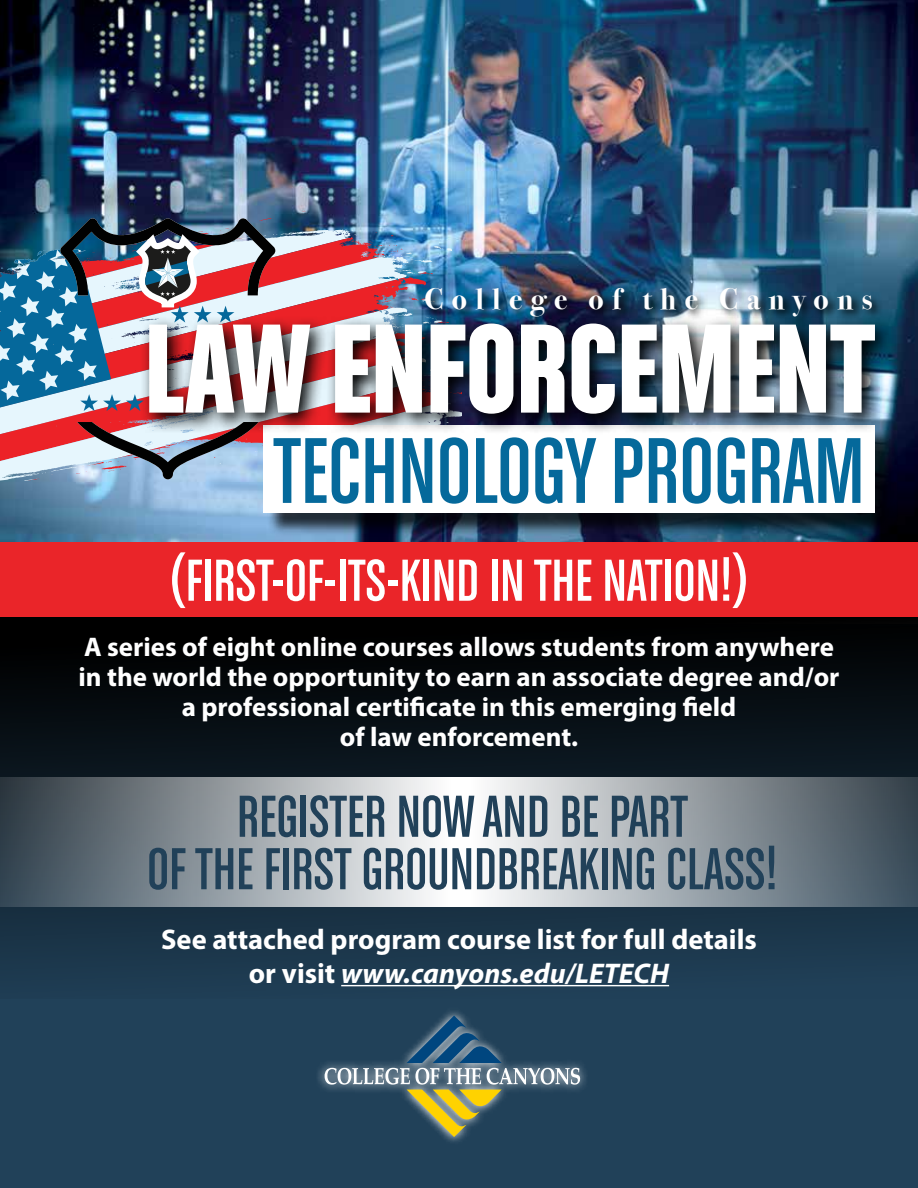
<style>
.page{position:relative;width:918px;height:1188px;background:#fff}
.page>*{position:absolute;margin:0;border:0;box-sizing:border-box;transform-origin:0 0}
.t1{font:135px "Chalet Comprime Hong Kong Eighty";color:#fff}
.t2{font:99.3px "Chalet Comprime Cologne Eighty";color:#05699b}
.t3{font:63px/52.5px "Chalet Comprime Cologne Eighty";color:#214159;text-align:center}
.t4{font:63px "Chalet Comprime Cologne Eighty";color:#fff}
.t5{font:700 30px "Bodoni Svty Two ITCTT";letter-spacing:.28em;color:#fff}
.t6{font:700 28.5px/34.2px "Myriad Pro";color:#fff;text-align:center}
.t7{font:700 27px/30px "Myriad Pro";color:#fff;text-align:center}
.s1{font-style:italic}
</style>
<div class="page">
<img style="left:0;top:0;width:918px;height:542px">
<svg style="left:60px;top:218px;width:204px;height:261px;background:#8d889c"></svg>
<img style="left:130px;top:211px;width:217px;height:112px">
<div style="left:0;top:999px;width:918px;height:189px;background:#214159"></div>
<svg style="left:0;top:617px;width:918px;height:382px;background:#0d1b26"></svg>
<div style="left:0;top:542px;width:918px;height:75px;background:#ea2529"></div>
<img style="left:422px;top:284px;width:462px;height:31px">
<div style="left:267px;top:429px;width:631px;height:107px;background:#000;opacity:.75"></div>
<div style="left:264px;top:426px;width:611px;height:87px;background:#fff"></div>
<img style="left:140px;top:315px;width:756px;height:119px">
<div style="left:315px;top:1007px;width:274px;height:139px;background:#214159"></div>
<svg style="left:325px;top:1016px;width:255px;height:121px"></svg>
<div style="left:0;top:777px;width:462px;height:130px;background:linear-gradient(to right,#2e3d49,#fff)"></div>
<div style="left:458px;top:777px;width:460px;height:130px;background:linear-gradient(to right,#fff,#354652)"></div>
<hr style="left:341px;top:985px;width:328px;height:1px;background:#fff">
<p class="t5" style="left:424px;top:274px;width:450px">College of the Canyons</p>
<h1 class="t1" style="left:145px;top:289px;width:732px">LAW ENFORCEMENT</h1>
<h2 class="t2" style="left:273px;top:416px;width:593px">TECHNOLOGY PROGRAM</h2>
<h3 class="t4" style="left:170px;top:546px;width:580px">(FIRST-OF-ITS-KIND IN THE NATION!)</h3>
<p class="t7" style="left:78px;top:631px;width:763px">A series of eight online courses allows students from anywhere in the world the opportunity to earn an associate degree and/or a professional certificate in this emerging field<br>of law enforcement.</p>
<h3 class="t3" style="left:147px;top:789px;width:632px">REGISTER NOW AND BE PART<br>OF THE FIRST GROUNDBREAKING CLASS!</h3>
<p class="t6" style="left:161px;top:921px;width:597px">See attached program course list for full details or visit <span class="s1">www.canyons.edu/LETECH</span></p>
</div>
